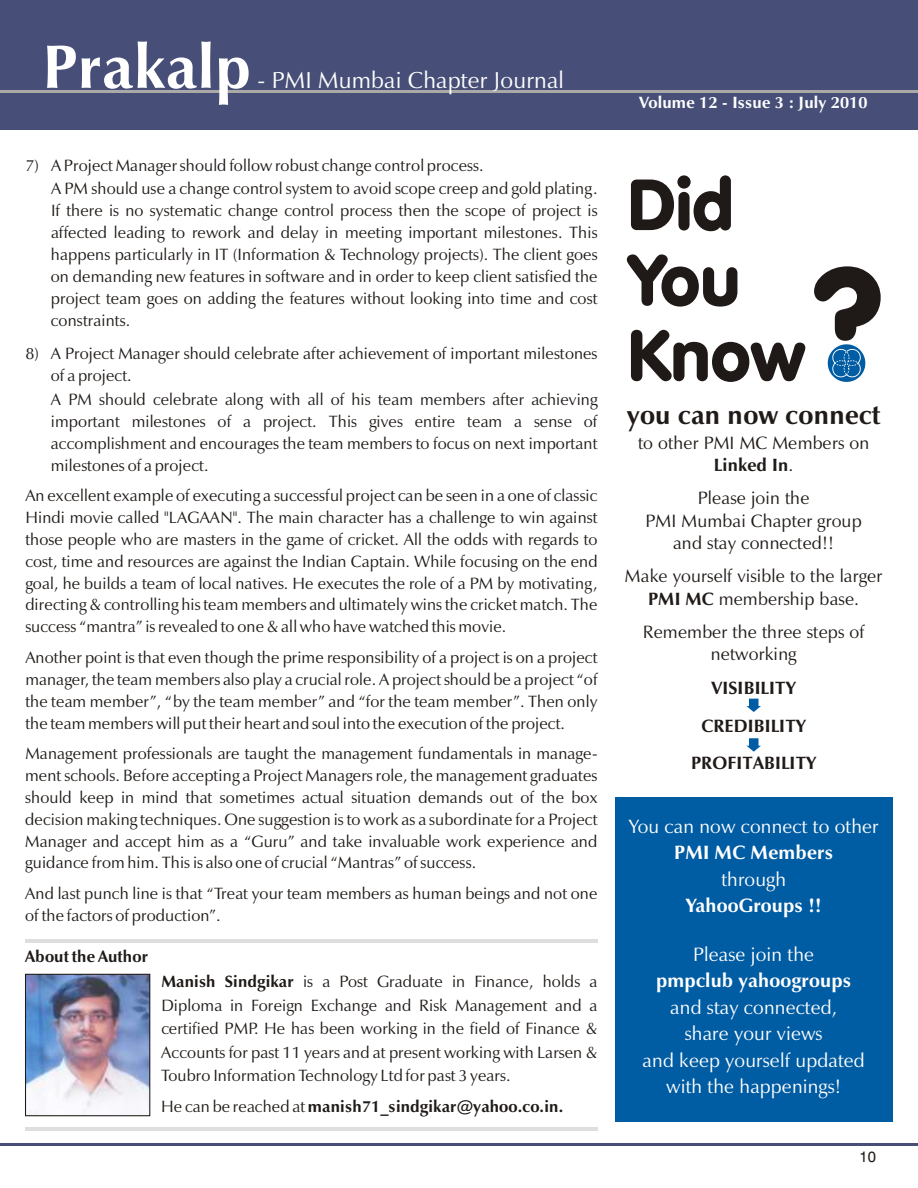
<style>
.page{position:relative;width:918px;height:1188px;background:#fff}
.page>*{position:absolute;margin:0;border:0;box-sizing:border-box;transform-origin:0 0}
.t1{font:900 70.95px/75.3px "VAG Rounded";letter-spacing:.01em;color:#1f1a17}
.t2{font:700 62.1px "Zapf Humanist 601 BT";letter-spacing:.01em;color:#fff}
.t3{font:700 27px "Zapf Humanist 601 BT";letter-spacing:.01em;color:#1f1a17}
.t4{font:23.25px "Zapf Humanist 601 BT";letter-spacing:.01em;color:#fff}
.t5{font:19.5px/26.5px "Zapf Humanist 601 BT";letter-spacing:.01em;color:#fff;text-align:center}
.t6{font:700 19.5px "Zapf Humanist 601 BT";letter-spacing:.01em;color:#fff}
.t7{font:18px/22.4px "Zapf Humanist 601 BT";letter-spacing:.01em;color:#1f1a17;text-align:center}
.t8{font:700 18px/37.8px "Zapf Humanist 601 BT";letter-spacing:.01em;color:#1f1a17;text-align:center}
.t9{font:16.5px/21.9px "Zapf Humanist 601 BT";color:#1f1a17;text-align:justify}
.t10{font:700 16.5px "Zapf Humanist 601 BT";color:#1f1a17}
.t11{font:700 16.5px "Zapf Humanist 601 BT";letter-spacing:.015em;color:#fff}
.t12{font:15px "Swiss 721 BT";color:#1f1a17}
.s1{font-weight:700}
.s2{font-weight:400}
</style>
<div class="page">
<div style="left:0;top:0;width:918px;height:129px;background:#474f78"></div>
<hr style="left:0;top:1143px;width:918px;height:3px;background:#474f78">
<hr style="left:0;top:91px;width:918px;height:2px;background:#aba8a8">
<hr style="left:26px;top:1127px;width:572px;height:4px;background:#dedede">
<hr style="left:26px;top:939px;width:572px;height:4px;background:#dedede">
<img style="left:27px;top:976px;width:121px;height:138px">
<div style="left:25px;top:974px;width:125px;height:142px;border:1px solid #1f1a17"></div>
<svg style="left:814px;top:266px;width:67px;height:116px"></svg>
<div style="left:615px;top:797px;width:277px;height:324px;background:#005ca3"></div>
<svg style="left:747px;top:699px;width:14px;height:13px"></svg>
<svg style="left:747px;top:738px;width:14px;height:14px"></svg>
<h2 class="t2" style="left:43px;top:41px;width:210px">Prakalp</h2>
<h3 class="t4" style="left:257px;top:70px;width:308px">- PMI Mumbai Chapter Journal</h3>
<p class="t9" style="left:51px;top:154px;width:548px;line-height:23.9px;text-indent:-26px">7) A Project Manager should follow robust change control process.<br>A PM should use a change control system to avoid scope creep and gold plating.</p>
<p class="t9" style="left:51px;top:201px;width:548px">If there is no systematic change control process then the scope of project is affected leading to rework and delay in meeting important milestones. This happens particularly in IT (Information &amp; Technology projects). The client goes on demanding new features in software and in order to keep client satisfied the project team goes on adding the features without looking into time and cost constraints.</p>
<p class="t9" style="left:51px;top:344px;width:548px;text-indent:-26px">8) A Project Manager should celebrate after achievement of important milestones of a project.</p>
<p class="t9" style="left:51px;top:390px;width:548px">A PM should celebrate along with all of his team members after achieving important milestones of a project. This gives entire team a sense of accomplishment and encourages the team members to focus on next important milestones of a project.</p>
<p class="t9" style="left:25px;top:486px;width:574px">An excellent example of executing a successful project can be seen in a one of classic Hindi movie called "LAGAAN". The main character has a challenge to win against those people who are masters in the game of cricket. All the odds with regards to cost, time and resources are against the Indian Captain. While focusing on the end goal, he builds a team of local natives. He executes the role of a PM by motivating, directing &amp; controlling his team members and ultimately wins the cricket match. The success “mantra” is revealed to one &amp; all who have watched this movie.</p>
<p class="t9" style="left:25px;top:648px;width:574px">Another point is that even though the prime responsibility of a project is on a project manager, the team members also play a crucial role. A project should be a project “of the team member”, “by the team member” and “for the team member”. Then only the team members will put their heart and soul into the execution of the project.</p>
<p class="t9" style="left:25px;top:744px;width:574px">Management professionals are taught the management fundamentals in manage&shy;ment schools. Before accepting a Project Managers role, the management graduates should keep in mind that sometimes actual situation demands out of the box decision making techniques. One suggestion is to work as a subordinate for a Project Manager and accept him as a “Guru” and take invaluable work experience and guidance from him. This is also one of crucial “Mantras” of success.</p>
<p class="t9" style="left:25px;top:884px;width:574px">And last punch line is that “Treat your team members as human beings and not one of the factors of production”.</p>
<p class="t10" style="left:25px;top:949px;width:124px">About the Author</p>
<p class="t9" style="left:161px;top:971px;width:438px;line-height:23.5px"><span class="s1">Manish Sindgikar</span> is a Post Graduate in Finance, holds a Diploma in Foreign Exchange and Risk Management and a certified PMP. He has been working in the field of Finance &amp; Accounts for past 11 years and at present working with Larsen &amp; Toubro Information Technology Ltd for past 3 years.</p>
<p class="t10" style="left:161px;top:1099px;width:403px"><span class="s2">He can be reached at</span> manish71_sindgikar@yahoo.co.in.</p>
<p class="t11" style="left:639px;top:95px;width:230px">Volume 12 - Issue 3 : July 2010</p>
<h1 class="t1" style="left:628px;top:173px;width:178px">Did<br>You<br>Know</h1>
<h3 class="t3" style="left:627px;top:403px;width:255px">you can now connect</h3>
<p class="t7" style="left:638px;top:433px;width:233px">to other PMI MC Members on<br><span class="s1">Linked In</span>.</p>
<p class="t7" style="left:646px;top:489px;width:218px">Please join the<br>PMI Mumbai Chapter group and stay connected!!</p>
<p class="t7" style="left:625px;top:566px;width:259px">Make yourself visible to the larger<br><span class="s1">PMI MC</span> membership base.</p>
<p class="t7" style="left:643px;top:622px;width:223px">Remember the three steps of networking</p>
<p class="t8" style="left:691px;top:670px;width:127px">VISIBILITY<br>CREDIBILITY<br>PROFITABILITY</p>
<p class="t5" style="left:629px;top:815px;width:251px">You can now connect to other</p>
<p class="t6" style="left:674px;top:845px;width:160px">PMI MC Members</p>
<p class="t5" style="left:721px;top:868px;width:66px">through</p>
<p class="t6" style="left:686px;top:898px;width:137px">YahooGroups !!</p>
<p class="t5" style="left:693px;top:942px;width:122px">Please join the</p>
<p class="t6" style="left:656px;top:972px;width:197px">pmpclub yahoogroups</p>
<p class="t5" style="left:643px;top:995px;width:224px">and stay connected,<br>share your views<br>and keep yourself updated with the happenings!</p>
<p class="t12" style="left:860px;top:1151px;width:18px">10</p>
</div>
